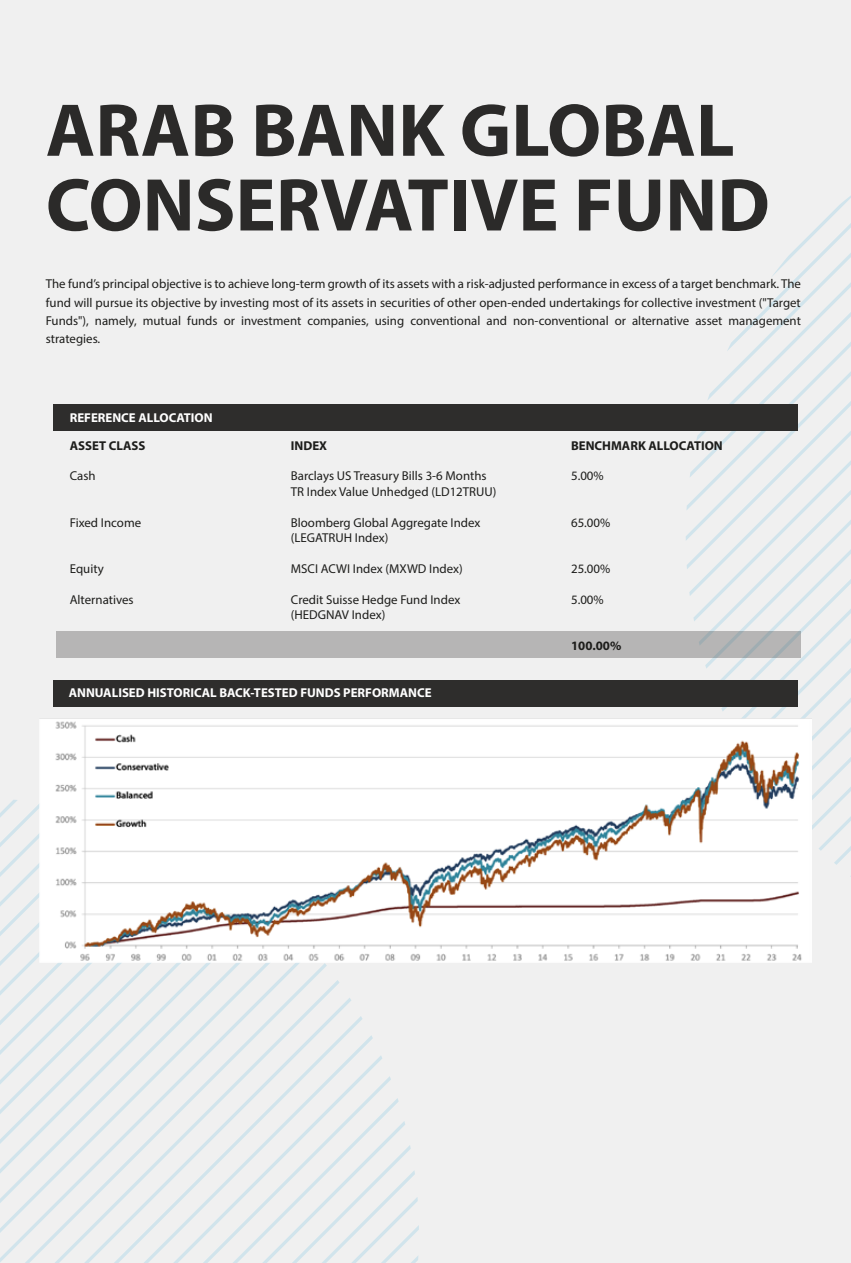
<style>
.page{position:relative;width:851px;height:1263px;background:#fff}
.page>*{position:absolute;margin:0;border:0;box-sizing:border-box;transform-origin:0 0}
.t1{font:700 75.45px/74.7px "Myriad Pro";color:#2e2d2c}
.t2{font:12.9px/18.3px "Myriad Pro";color:#1d1d1b}
.t3{font:700 12.9px "Myriad Pro";color:#fff}
.t4{font:700 12.9px "Myriad Pro";color:#1d1d1b}
</style>
<div class="page">
<div style="left:0;top:0;width:850px;height:1263px;background:#f0f0f0"></div>
<svg style="left:0;top:800px;width:419px;height:463px"></svg>
<svg style="left:685px;top:196px;width:165px;height:767px"></svg>
<div style="left:53px;top:405px;width:744px;height:26px;background:#2e2d2c"></div>
<div style="left:56px;top:631px;width:744px;height:27px;background:#b6b5b5"></div>
<div style="left:53px;top:680px;width:744px;height:26px;background:#2e2d2c"></div>
<img style="left:40px;top:717px;width:770px;height:247px">
<h1 class="t1" style="left:46px;top:91px;width:725px">ARAB BANK GLOBAL<br>CONSERVATIVE FUND</h1>
<p class="t2" style="left:46px;top:275px;width:756px;text-align:justify">The fund’s principal objective is to achieve long-term growth of its assets with a risk-adjusted performance in excess of a target benchmark. The fund will pursue its objective by investing most of its assets in securities of other open-ended undertakings for collective investment ("Target Funds"), namely, mutual funds or investment companies, using conventional and non-conventional or alternative asset management strategies.</p>
<p class="t3" style="left:70px;top:409px;width:144px">REFERENCE ALLOCATION</p>
<p class="t4" style="left:70px;top:437px;width:77px">ASSET CLASS</p>
<p class="t2" style="left:70px;top:467px;width:27px">Cash</p>
<p class="t2" style="left:70px;top:513px;width:73px">Fixed Income</p>
<p class="t2" style="left:70px;top:559px;width:36px">Equity</p>
<p class="t2" style="left:70px;top:590px;width:65px">Alternatives</p>
<p class="t4" style="left:291px;top:437px;width:38px">INDEX</p>
<p class="t2" style="left:291px;top:468px;width:207px;line-height:15.5px">Barclays US Treasury Bills 3-6 Months<br>TR Index Value Unhedged (LD12TRUU)</p>
<p class="t2" style="left:291px;top:514px;width:191px;line-height:15.5px">Bloomberg Global Aggregate Index (LEGATRUH Index)</p>
<p class="t2" style="left:291px;top:559px;width:173px">MSCI ACWI Index (MXWD Index)</p>
<p class="t2" style="left:291px;top:592px;width:171px;line-height:15.5px">Credit Suisse Hedge Fund Index (HEDGNAV Index)</p>
<p class="t3" style="left:69px;top:684px;width:364px">ANNUALISED HISTORICAL BACK-TESTED FUNDS PERFORMANCE</p>
<p class="t4" style="left:571px;top:437px;width:153px">BENCHMARK ALLOCATION</p>
<p class="t2" style="left:571px;top:467px;width:34px">5.00%</p>
<p class="t2" style="left:571px;top:513px;width:41px">65.00%</p>
<p class="t2" style="left:571px;top:559px;width:41px">25.00%</p>
<p class="t2" style="left:571px;top:590px;width:34px">5.00%</p>
<p class="t4" style="left:571px;top:637px;width:52px">100.00%</p>
</div>
